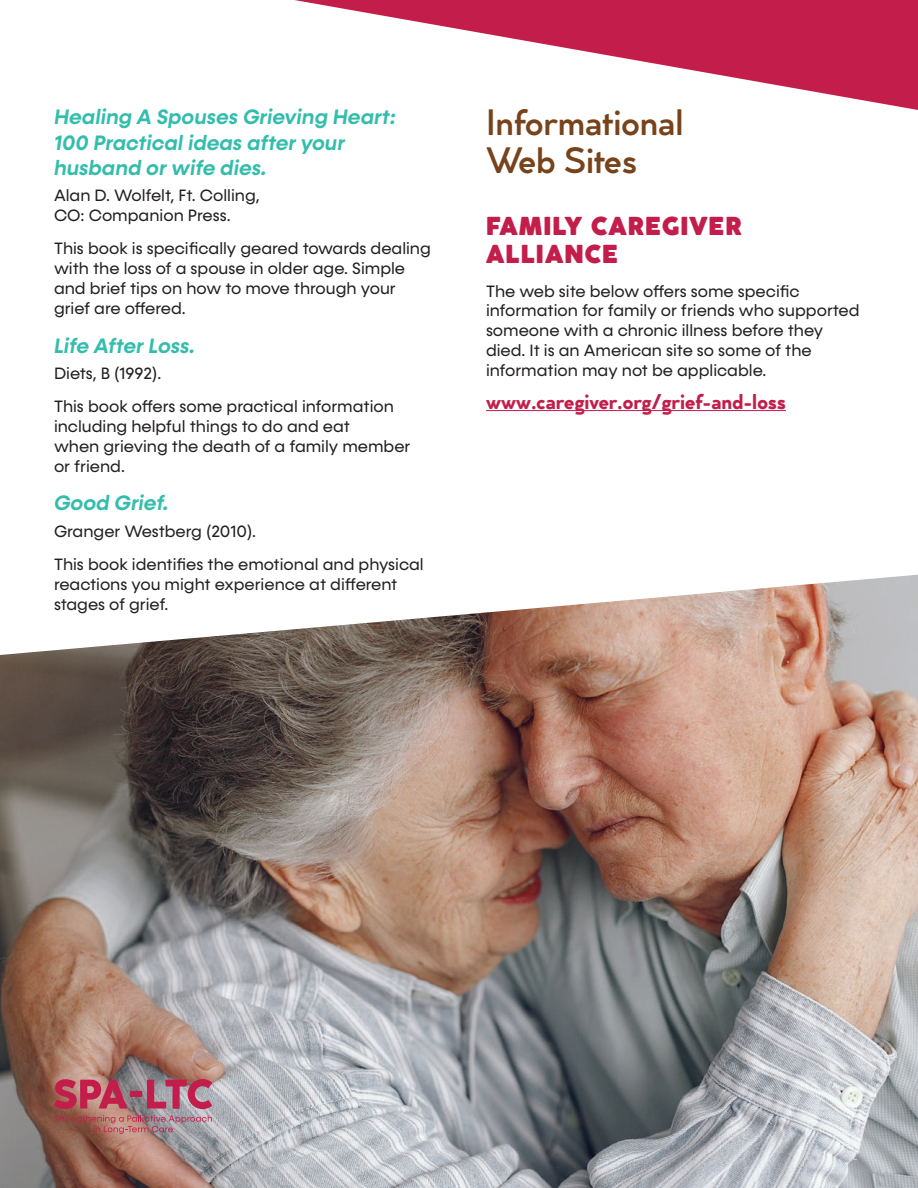
<style>
.page{position:relative;width:918px;height:1188px;background:#fff}
.page>*{position:absolute;margin:0;border:0;box-sizing:border-box;transform-origin:0 0}
.t1{font:500 36px/37.5px "Cocogoose Classic";color:#77431b}
.t2{font:900 25.5px/28.5px "Cocogoose Classic";letter-spacing:.04em;color:#c31e4b}
.t3{font:italic 600 21px/25.2px "Konnect";color:#33bdac}
.t4{font:700 21px "Cocogoose Classic";color:#c31e4b}
.t5{font:16.5px/19.8px "Konnect";color:#231f20}
</style>
<div class="page">
<img style="left:0;top:575px;width:918px;height:613px">
<hr style="left:486px;top:410px;width:300px;height:1px;background:#c31e4b">
<svg style="left:54px;top:1079px;width:73px;height:30px;background:#ba4c60"></svg>
<div style="left:130px;top:1091px;width:12px;height:6px;background:#c31e4b"></div>
<svg style="left:147px;top:1079px;width:65px;height:30px;background:#b5637b"></svg>
<svg style="left:54px;top:1115px;width:158px;height:19px;background:#a57776"></svg>
<svg style="left:294px;top:0;width:624px;height:110px"></svg>
<p class="t3" style="left:54px;top:105px;width:343px">Healing A Spouses Grieving Heart:<br>100 Practical ideas after your husband or wife dies.</p>
<p class="t5" style="left:54px;top:186px;width:207px">Alan D. Wolfelt, Ft. Colling,<br>CO: Companion Press.</p>
<p class="t5" style="left:54px;top:239px;width:378px">This book is specifically geared towards dealing with the loss of a spouse in older age. Simple and brief tips on how to move through your grief are offered.</p>
<p class="t3" style="left:54px;top:333px;width:142px">Life After Loss.</p>
<p class="t5" style="left:54px;top:357px;width:342px;line-height:33.3px">Diets, B (1992).<br>This book offers some practical information</p>
<p class="t5" style="left:54px;top:417px;width:358px">including helpful things to do and eat<br>when grieving the death of a family member or friend.</p>
<p class="t3" style="left:54px;top:491px;width:116px">Good Grief.</p>
<p class="t5" style="left:54px;top:515px;width:371px;line-height:33.3px">Granger Westberg (2010).<br>This book identifies the emotional and physical</p>
<p class="t5" style="left:54px;top:575px;width:345px">reactions you might experience at different stages of grief.</p>
<h1 class="t1" style="left:486px;top:102px;width:199px">Informational<br>Web Sites</h1>
<h2 class="t2" style="left:486px;top:210px;width:257px">FAMILY CAREGIVER<br>ALLIANCE</h2>
<p class="t5" style="left:486px;top:281px;width:375px">The web site below offers some specific information for family or friends who supported someone with a chronic illness before they died. It is an American site so some of the information may not be applicable.</p>
<p class="t4" style="left:486px;top:386px;width:301px">www.caregiver.org/grief-and-loss</p>
</div>
